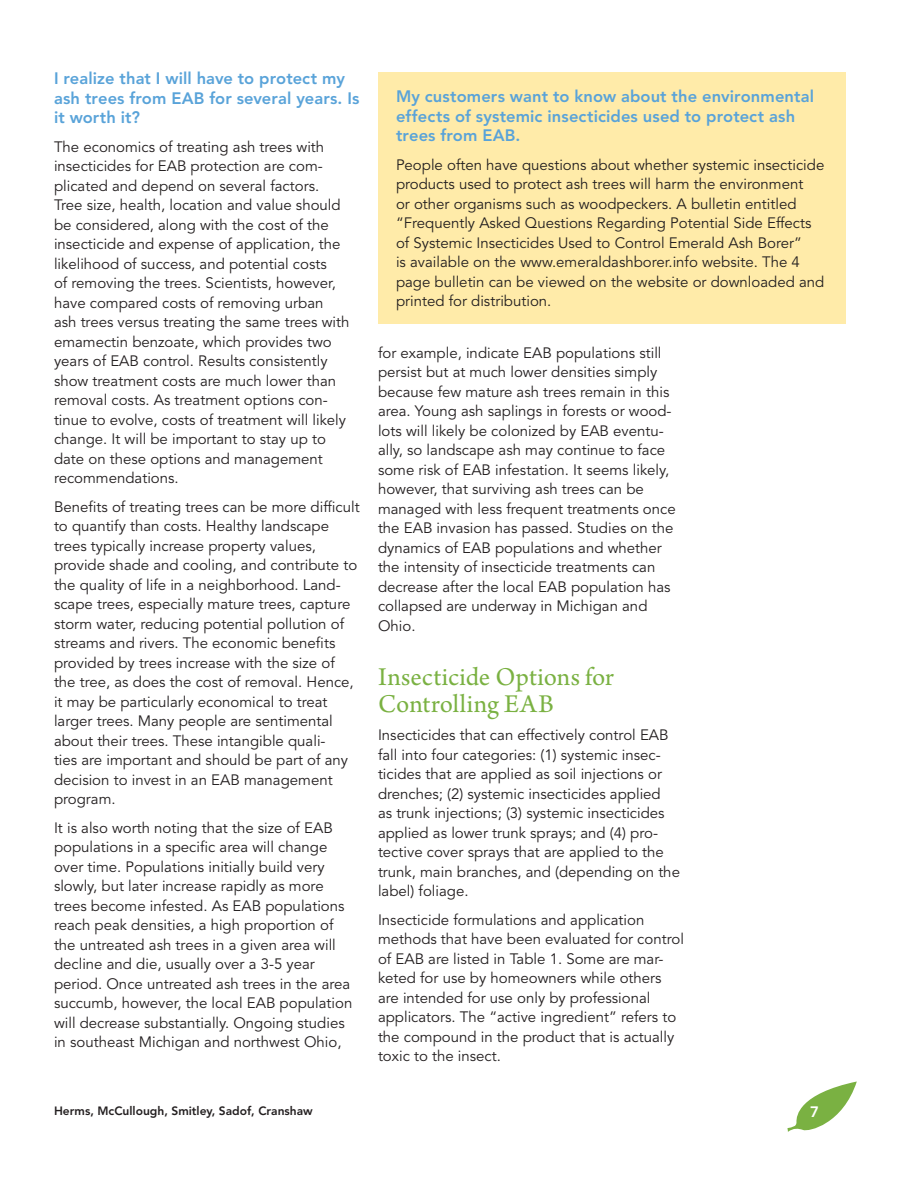
<style>
.page{position:relative;width:918px;height:1188px;background:#fff}
.page>*{position:absolute;margin:0;border:0;box-sizing:border-box;transform-origin:0 0}
.t1{font:27px/27px "Arno Pro";letter-spacing:.005em;color:#7ab142}
.t2{font:800 16.5px/19.5px "Avenir LT Std";letter-spacing:.005em;color:#59a3d9}
.t3{font:15px/19.5px "Avenir LT Std";color:#231f20}
.t4{font:800 15px "Avenir LT Std";color:#fff}
.t5{font:800 12px "Avenir LT Std";color:#231f20}
</style>
<div class="page">
<svg style="left:787px;top:1081px;width:70px;height:51px"></svg>
<div style="left:378px;top:72px;width:468px;height:252px;background:#ffeba9"></div>
<p class="t2" style="left:54px;top:69px;width:307px">I realize that I will have to protect my ash trees from EAB for several years. Is it worth it?</p>
<p class="t3" style="left:54px;top:137px;width:297px">The economics of treating ash trees with insecticides for EAB protection are com&shy;plicated and depend on several factors.<br>Tree size, health, location and value should be considered, along with the cost of the insecticide and expense of application, the likelihood of success, and potential costs<br>of removing the trees. Scientists, however, have compared costs of removing urban ash trees versus treating the same trees with emamectin benzoate, which provides two years of EAB control. Results consistently show treatment costs are much lower than removal costs. As treatment options con&shy;tinue to evolve, costs of treatment will likely change. It will be important to stay up to date on these options and management recommendations.</p>
<p class="t3" style="left:54px;top:497px;width:307px">Benefits of treating trees can be more difficult to quantify than costs. Healthy landscape trees typically increase property values, provide shade and cooling, and contribute to the quality of life in a neighborhood. Land&shy;scape trees, especially mature trees, capture storm water, reducing potential pollution of streams and rivers. The economic benefits provided by trees increase with the size of the tree, as does the cost of removal. Hence, it may be particularly economical to treat larger trees. Many people are sentimental about their trees. These intangible quali-<br>ties are important and should be part of any decision to invest in an EAB management program.</p>
<p class="t3" style="left:54px;top:818px;width:300px">It is also worth noting that the size of EAB populations in a specific area will change over time. Populations initially build very slowly, but later increase rapidly as more trees become infested. As EAB populations reach peak densities, a high proportion of the untreated ash trees in a given area will decline and die, usually over a 3-5 year period. Once untreated ash trees in the area succumb, however, the local EAB population will decrease substantially. Ongoing studies in southeast Michigan and northwest Ohio,</p>
<p class="t2" style="left:396px;top:87px;width:420px">My customers want to know about the environmental effects of systemic insecticides used to protect ash trees from EAB.</p>
<p class="t3" style="left:396px;top:155px;width:430px">People often have questions about whether systemic insecticide products used to protect ash trees will harm the environment<br>or other organisms such as woodpeckers. A bulletin entitled “Frequently Asked Questions Regarding Potential Side Effects of Systemic Insecticides Used to Control Emerald Ash Borer”<br>is available on the www.emeraldashborer.info website. The 4 page bulletin can be viewed on the website or downloaded and printed for distribution.</p>
<p class="t3" style="left:378px;top:343px;width:299px">for example, indicate EAB populations still persist but at much lower densities simply because few mature ash trees remain in this area. Young ash saplings in forests or wood&shy;lots will likely be colonized by EAB eventu&shy;ally, so landscape ash may continue to face some risk of EAB infestation. It seems likely, however, that surviving ash trees can be managed with less frequent treatments once the EAB invasion has passed. Studies on the dynamics of EAB populations and whether the intensity of insecticide treatments can decrease after the local EAB population has collapsed are underway in Michigan and Ohio.</p>
<h1 class="t1" style="left:378px;top:665px;width:237px">Insecticide Options for<br>Controlling EAB</h1>
<p class="t3" style="left:378px;top:726px;width:304px">Insecticides that can effectively control EAB fall into four categories: (1) systemic insec&shy;ticides that are applied as soil injections or drenches; (2) systemic insecticides applied<br>as trunk injections; (3) systemic insecticides applied as lower trunk sprays; and (4) pro&shy;tective cover sprays that are applied to the trunk, main branches, and (depending on the label) foliage.</p>
<p class="t3" style="left:378px;top:910px;width:307px">Insecticide formulations and application methods that have been evaluated for control of EAB are listed in Table 1. Some are mar&shy;keted for use by homeowners while others are intended for use only by professional applicators. The “active ingredient” refers to the compound in the product that is actually toxic to the insect.</p>
<p class="t5" style="left:54px;top:1103px;width:260px">Herms, McCullough, Smitley, Sadof, Cranshaw</p>
<p class="t4" style="left:810px;top:1103px;width:10px">7</p>
</div>
